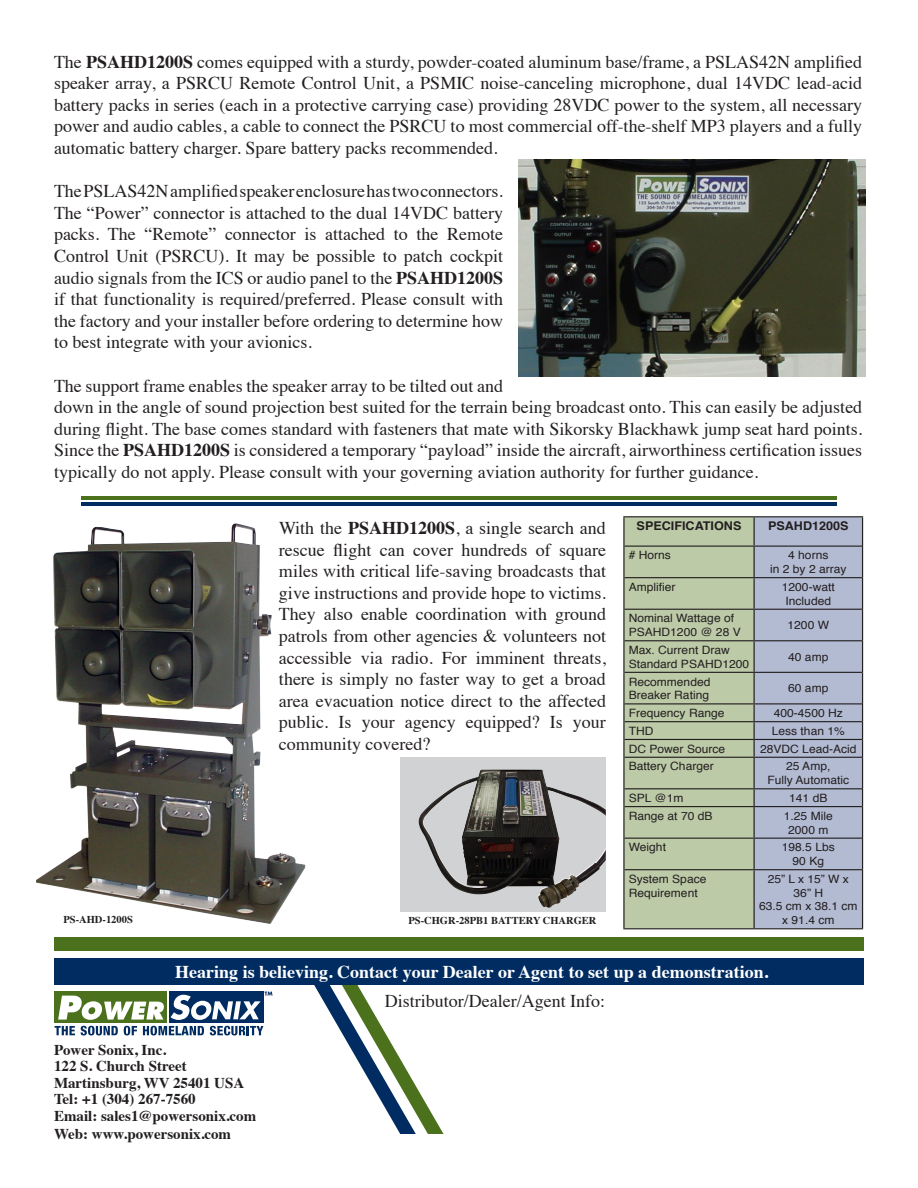
<style>
.page{position:relative;width:918px;height:1188px;background:#fff}
.page>*{position:absolute;margin:0;border:0;box-sizing:border-box;transform-origin:0 0}
.t1{font:18px/21.6px "Times";color:#231f20;text-align:justify}
.t2{font:700 18px "Times";color:#fff}
.t3{font:700 15px/16.5px "Times";color:#231f20}
.t4{font:700 12px "Helvetica";color:#231f20;scale:1.05 1}
.t5{font:11.55px/13.8px "Helvetica";color:#231f20;text-align:center;scale:1.05 1}
.t6{font:700 10.5px "Times";color:#231f20}
.s1{font-weight:700}
</style>
<div class="page">
<div style="left:625px;top:517px;width:129px;height:411px;background:#bccaa7"></div>
<div style="left:755px;top:517px;width:107px;height:411px;background:#b3bbd3"></div>
<hr style="left:623px;top:516px;width:131px;height:1px;background:#231f20">
<hr style="left:754px;top:516px;width:109px;height:1px;background:#231f20">
<hr style="left:625px;top:546px;width:129px;height:1px;background:#231f20">
<hr style="left:754px;top:546px;width:108px;height:1px;background:#231f20">
<hr style="left:625px;top:577px;width:129px;height:1px;background:#231f20">
<hr style="left:754px;top:577px;width:108px;height:1px;background:#231f20">
<hr style="left:625px;top:609px;width:129px;height:1px;background:#231f20">
<hr style="left:754px;top:609px;width:108px;height:1px;background:#231f20">
<hr style="left:625px;top:640px;width:129px;height:1px;background:#231f20">
<hr style="left:754px;top:640px;width:108px;height:1px;background:#231f20">
<hr style="left:625px;top:672px;width:129px;height:1px;background:#231f20">
<hr style="left:754px;top:672px;width:108px;height:1px;background:#231f20">
<hr style="left:625px;top:703px;width:129px;height:1px;background:#231f20">
<hr style="left:754px;top:703px;width:108px;height:1px;background:#231f20">
<hr style="left:625px;top:721px;width:129px;height:1px;background:#231f20">
<hr style="left:754px;top:721px;width:108px;height:1px;background:#231f20">
<hr style="left:625px;top:739px;width:129px;height:1px;background:#231f20">
<hr style="left:754px;top:739px;width:108px;height:1px;background:#231f20">
<hr style="left:625px;top:757px;width:129px;height:1px;background:#231f20">
<hr style="left:754px;top:757px;width:108px;height:1px;background:#231f20">
<hr style="left:625px;top:788px;width:129px;height:1px;background:#231f20">
<hr style="left:754px;top:788px;width:108px;height:1px;background:#231f20">
<hr style="left:625px;top:806px;width:129px;height:1px;background:#231f20">
<hr style="left:754px;top:806px;width:108px;height:1px;background:#231f20">
<hr style="left:625px;top:838px;width:129px;height:1px;background:#231f20">
<hr style="left:754px;top:838px;width:108px;height:1px;background:#231f20">
<hr style="left:625px;top:869px;width:129px;height:1px;background:#231f20">
<hr style="left:754px;top:869px;width:108px;height:1px;background:#231f20">
<hr style="left:623px;top:928px;width:131px;height:1px;background:#231f20">
<hr style="left:754px;top:928px;width:109px;height:1px;background:#231f20">
<hr style="left:623px;top:517px;width:2px;height:29px;background:#231f20">
<svg style="left:754px;top:517px;width:1px;height:29px"></svg>
<svg style="left:862px;top:517px;width:1px;height:29px"></svg>
<hr style="left:623px;top:546px;width:2px;height:32px;background:#231f20">
<hr style="left:754px;top:547px;width:1px;height:30px;background:#231f20">
<hr style="left:862px;top:546px;width:1px;height:32px;background:#231f20">
<hr style="left:623px;top:578px;width:2px;height:31px;background:#231f20">
<hr style="left:754px;top:578px;width:1px;height:31px;background:#231f20">
<hr style="left:862px;top:578px;width:1px;height:31px;background:#231f20">
<hr style="left:623px;top:609px;width:2px;height:32px;background:#231f20">
<hr style="left:754px;top:610px;width:1px;height:30px;background:#231f20">
<hr style="left:862px;top:609px;width:1px;height:32px;background:#231f20">
<hr style="left:623px;top:641px;width:2px;height:31px;background:#231f20">
<hr style="left:754px;top:641px;width:1px;height:31px;background:#231f20">
<hr style="left:862px;top:641px;width:1px;height:31px;background:#231f20">
<hr style="left:623px;top:672px;width:2px;height:32px;background:#231f20">
<hr style="left:754px;top:673px;width:1px;height:30px;background:#231f20">
<hr style="left:862px;top:672px;width:1px;height:32px;background:#231f20">
<svg style="left:623px;top:704px;width:2px;height:53px"></svg>
<svg style="left:754px;top:704px;width:1px;height:53px"></svg>
<svg style="left:862px;top:704px;width:1px;height:53px"></svg>
<hr style="left:623px;top:757px;width:2px;height:32px;background:#231f20">
<hr style="left:754px;top:758px;width:1px;height:30px;background:#231f20">
<hr style="left:862px;top:757px;width:1px;height:32px;background:#231f20">
<svg style="left:623px;top:789px;width:2px;height:18px"></svg>
<svg style="left:754px;top:789px;width:1px;height:17px"></svg>
<svg style="left:862px;top:789px;width:1px;height:18px"></svg>
<hr style="left:623px;top:807px;width:2px;height:31px;background:#231f20">
<hr style="left:754px;top:807px;width:1px;height:31px;background:#231f20">
<hr style="left:862px;top:807px;width:1px;height:31px;background:#231f20">
<hr style="left:623px;top:838px;width:2px;height:32px;background:#231f20">
<hr style="left:754px;top:839px;width:1px;height:30px;background:#231f20">
<hr style="left:862px;top:838px;width:1px;height:32px;background:#231f20">
<hr style="left:623px;top:870px;width:2px;height:58px;background:#231f20">
<hr style="left:754px;top:870px;width:1px;height:58px;background:#231f20">
<hr style="left:862px;top:870px;width:1px;height:58px;background:#231f20">
<svg style="left:314px;top:986px;width:130px;height:148px"></svg>
<div style="left:54px;top:937px;width:810px;height:13px;background:#4b711c"></div>
<div style="left:54px;top:958px;width:810px;height:28px;background:#002c62"></div>
<svg style="left:55px;top:1026px;width:20px;height:9px"></svg>
<svg style="left:81px;top:1026px;width:37px;height:9px"></svg>
<svg style="left:124px;top:1026px;width:13px;height:9px"></svg>
<svg style="left:143px;top:1026px;width:61px;height:9px"></svg>
<svg style="left:210px;top:1026px;width:53px;height:9px"></svg>
<div style="left:55px;top:992px;width:112px;height:31px;background:#4b711c"></div>
<div style="left:168px;top:992px;width:95px;height:31px;background:#002c62"></div>
<svg style="left:58px;top:996px;width:106px;height:24px"></svg>
<svg style="left:171px;top:992px;width:101px;height:28px"></svg>
<div style="left:400px;top:758px;width:206px;height:154px;background:#d1d2d4"></div>
<img style="left:419px;top:769px;width:187px;height:139px">
<hr style="left:81px;top:497px;width:756px;height:3px;background:#4b711c">
<hr style="left:81px;top:503px;width:756px;height:3px;background:#002c62">
<img style="left:518px;top:159px;width:347px;height:217px">
<img style="left:36px;top:524px;width:269px;height:400px">
<p class="t1" style="left:54px;top:49px;width:810px">The <span class="s1">PSAHD1200S</span> comes equipped with a sturdy, powder-coated aluminum base/frame, a PSLAS42N amplified speaker array, a PSRCU Remote Control Unit, a PSMIC noise-canceling microphone, dual 14VDC lead-acid battery packs in series (each in a protective carrying case) providing 28VDC power to the system, all necessary power and audio cables, a cable to connect the PSRCU to most commercial off-the-shelf MP3 players and a fully automatic battery charger. Spare battery packs recommended.</p>
<p class="t1" style="left:54px;top:179px;width:451px">The PSLAS42N amplified speaker enclosure has two connectors.<br>The “Power” connector is attached to the dual 14VDC battery packs. The “Remote” connector is attached to the Remote Control Unit (PSRCU). It may be possible to patch cockpit audio signals from the ICS or audio panel to the <span class="s1">PSAHD1200S </span>if that functionality is required/preferred. Please consult with the factory and your installer before ordering to determine how to best integrate with your avionics.</p>
<p class="t1" style="left:54px;top:373px;width:810px;text-align:left">The support frame enables the speaker array to be tilted out and<br>down in the angle of sound projection best suited for the terrain being broadcast onto. This can easily be adjusted during flight. The base comes standard with fasteners that mate with Sikorsky Blackhawk jump seat hard points.<br>Since the <span class="s1">PSAHD1200S</span> is considered a temporary “payload” inside the aircraft, airworthiness certification issues typically do not apply. Please consult with your governing aviation authority for further guidance.</p>
<p class="t1" style="left:279px;top:516px;width:329px">With the <span class="s1">PSAHD1200S</span>, a single search and rescue flight can cover hundreds of square miles with critical life-saving broadcasts that give instructions and provide hope to victims.<br>They also enable coordination with ground patrols from other agencies &amp; volunteers not accessible via radio. For imminent threats, there is simply no faster way to get a broad area evacuation notice direct to the affected public. Is your agency equipped? Is your community covered?</p>
<p class="t4" style="left:637px;top:516px;width:101px">SPECIFICATIONS</p>
<p class="t4" style="left:768px;top:516px;width:78px">PSAHD1200S</p>
<p class="t5" style="left:629px;top:549px;width:42px"># Horns</p>
<p class="t5" style="left:770px;top:549px;width:74px">4 horns<br>in 2 by 2 array</p>
<p class="t5" style="left:629px;top:580px;width:46px">Amplifier</p>
<p class="t5" style="left:782px;top:580px;width:52px">1200-watt<br>Included</p>
<p class="t5" style="left:629px;top:612px;width:108px;text-align:left">Nominal Wattage of<br>PSAHD1200 @ 28 V</p>
<p class="t5" style="left:788px;top:619px;width:41px">1200 W</p>
<p class="t5" style="left:629px;top:643px;width:116px;text-align:left">Max. Current Draw<br>Standard PSAHD1200</p>
<p class="t5" style="left:788px;top:650px;width:40px">40 amp</p>
<p class="t5" style="left:629px;top:675px;width:79px;text-align:left">Recommended<br>Breaker Rating</p>
<p class="t5" style="left:788px;top:682px;width:40px">60 amp</p>
<p class="t5" style="left:629px;top:706px;width:93px">Frequency Range</p>
<p class="t5" style="left:774px;top:706px;width:67px">400-4500 Hz</p>
<p class="t5" style="left:629px;top:724px;width:25px">THD</p>
<p class="t5" style="left:772px;top:724px;width:71px">Less than 1%</p>
<p class="t5" style="left:629px;top:742px;width:93px">DC Power Source</p>
<p class="t5" style="left:760px;top:742px;width:93px">28VDC Lead-Acid</p>
<p class="t5" style="left:629px;top:760px;width:82px">Battery Charger</p>
<p class="t5" style="left:767px;top:760px;width:79px">25 Amp,<br>Fully Automatic</p>
<p class="t5" style="left:629px;top:791px;width:54px">SPL @1m</p>
<p class="t5" style="left:789px;top:791px;width:38px">141 dB</p>
<p class="t5" style="left:629px;top:809px;width:81px">Range at 70 dB</p>
<p class="t5" style="left:784px;top:809px;width:48px">1.25 Mile<br>2000 m</p>
<p class="t5" style="left:629px;top:841px;width:37px">Weight</p>
<p class="t5" style="left:782px;top:841px;width:52px">198.5 Lbs<br>90 Kg</p>
<p class="t5" style="left:629px;top:872px;width:75px;text-align:left">System Space<br>Requirement</p>
<p class="t5" style="left:759px;top:872px;width:95px">25” L x 15” W x<br>36” H<br>63.5 cm x 38.1 cm x 91.4 cm</p>
<p class="t6" style="left:63px;top:910px;width:71px">PS-AHD-1200S</p>
<p class="t6" style="left:408px;top:911px;width:190px">PS-CHGR-28PB1 BATTERY CHARGER</p>
<p class="t2" style="left:175px;top:955px;width:594px">Hearing is believing. Contact your Dealer or Agent to set up a demonstration.</p>
<p class="t3" style="left:54px;top:1040px;width:204px">Power Sonix, Inc.<br>122 S. Church Street<br>Martinsburg, WV 25401 USA<br>Tel: +1 (304) 267-7560<br>Email: sales1@powersonix.com</p>
<p class="t3" style="left:54px;top:1124px;width:179px">Web: www.powersonix.com</p>
<p class="t1" style="left:385px;top:989px;width:222px">Distributor/Dealer/Agent Info:</p>
</div>
